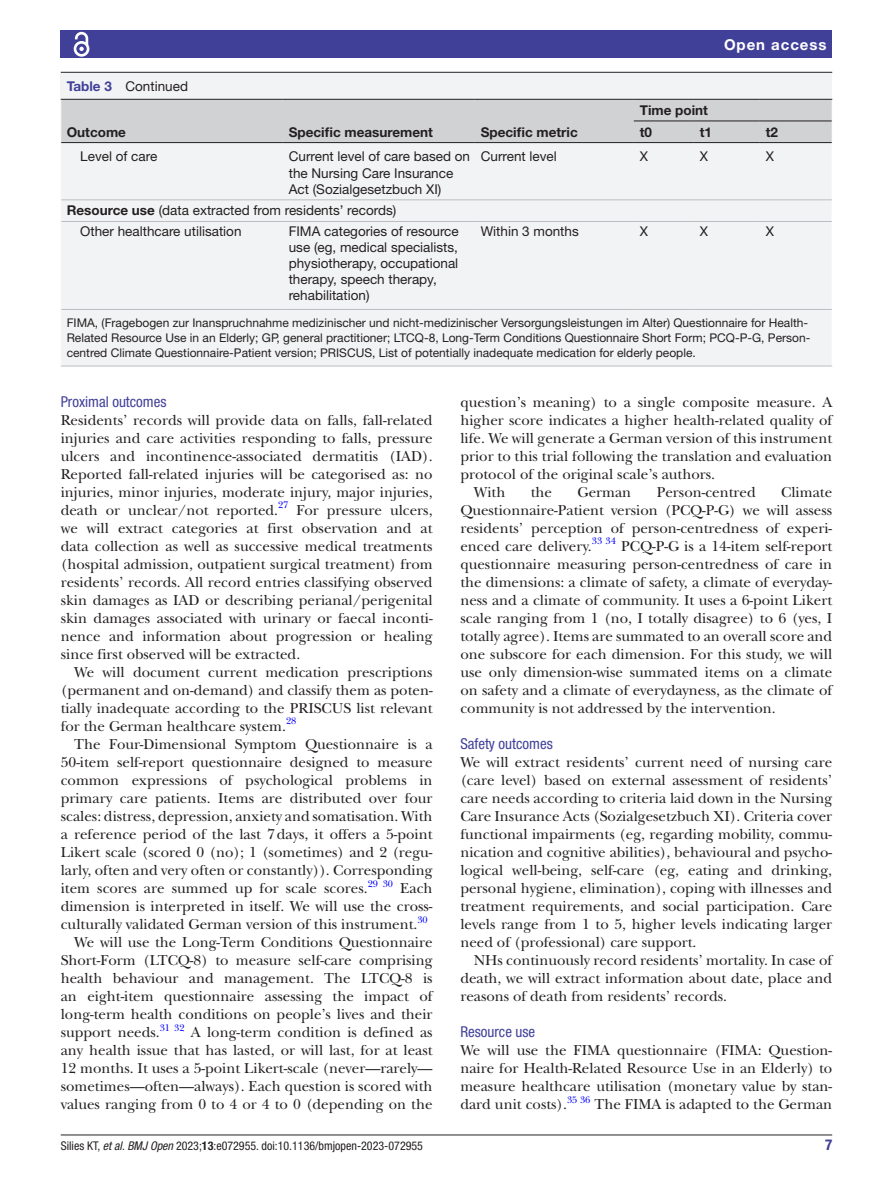
<style>
.page{position:relative;width:893px;height:1191px;background:#fff}
.page>*{position:absolute;margin:0;border:0;box-sizing:border-box;transform-origin:0 0}
.t1{font:15px/18px "New Baskerville";color:#231f20;text-align:justify}
.t2{font:condensed 15px "Helvetica Neue LT Std";color:#414099}
.t3{font:700 15px "Helvetica Neue LT Std";letter-spacing:.065em;color:#fff}
.t4{font:700 condensed 15px "Helvetica Neue LT Std";color:#414099}
.t5{font:13.5px/16.2px "Helvetica Neue LT Std";color:#231f20}
.t6{font:700 13.5px/21.6px "Helvetica Neue LT Std";color:#231f20}
.t7{font:12px/15px "Helvetica Neue LT Std";color:#231f20}
.t8{font:condensed 12px "Helvetica Neue LT Std";color:#231f20}
.t9{font:9.9px "New Baskerville";color:#00f}
.s1{font-weight:700;color:#414099}
.s2{font-weight:700}
.s3{font-style:italic}
</style>
<div class="page">
<hr style="left:61px;top:1134px;width:771px;height:1px;background:#231f20">
<div style="left:61px;top:31px;width:771px;height:27px;background:#414099"></div>
<svg style="left:73px;top:31px;width:17px;height:26px"></svg>
<div style="left:61px;top:91px;width:771px;height:275px;background:#f2f3f4"></div>
<hr style="left:283px;top:200px;width:192px;height:1px;background:#bcbdc0">
<hr style="left:475px;top:200px;width:159px;height:1px;background:#bcbdc0">
<hr style="left:634px;top:200px;width:60px;height:1px;background:#bcbdc0">
<hr style="left:694px;top:200px;width:66px;height:1px;background:#bcbdc0">
<hr style="left:760px;top:200px;width:72px;height:1px;background:#bcbdc0">
<hr style="left:61px;top:200px;width:222px;height:1px;background:#bcbdc0">
<hr style="left:61px;top:221px;width:222px;height:1px;background:#bcbdc0">
<hr style="left:283px;top:221px;width:192px;height:1px;background:#bcbdc0">
<hr style="left:283px;top:309px;width:192px;height:1px;background:#bcbdc0">
<hr style="left:475px;top:221px;width:159px;height:1px;background:#bcbdc0">
<hr style="left:475px;top:309px;width:159px;height:1px;background:#bcbdc0">
<hr style="left:634px;top:221px;width:60px;height:1px;background:#bcbdc0">
<hr style="left:634px;top:309px;width:60px;height:1px;background:#bcbdc0">
<hr style="left:694px;top:221px;width:66px;height:1px;background:#bcbdc0">
<hr style="left:694px;top:309px;width:66px;height:1px;background:#bcbdc0">
<hr style="left:760px;top:221px;width:72px;height:1px;background:#bcbdc0">
<hr style="left:760px;top:309px;width:72px;height:1px;background:#bcbdc0">
<hr style="left:61px;top:309px;width:222px;height:1px;background:#bcbdc0">
<hr style="left:61px;top:366px;width:222px;height:1px;background:#bcbdc0">
<hr style="left:283px;top:366px;width:192px;height:1px;background:#bcbdc0">
<hr style="left:475px;top:366px;width:159px;height:1px;background:#bcbdc0">
<hr style="left:634px;top:366px;width:60px;height:1px;background:#bcbdc0">
<hr style="left:694px;top:366px;width:66px;height:1px;background:#bcbdc0">
<hr style="left:760px;top:366px;width:72px;height:1px;background:#bcbdc0">
<div style="left:60px;top:99px;width:773px;height:44px;background:#d1d2d4"></div>
<div style="left:61px;top:73px;width:771px;height:18px;background:#f2f3f4"></div>
<hr style="left:61px;top:72px;width:771px;height:1px;background:#231f20">
<p class="t5" style="left:67px;top:78px;width:123px"><span class="s1">Table 3</span> Continued</p>
<p class="t6" style="left:67px;top:121px;width:61px">Outcome</p>
<p class="t6" style="left:289px;top:121px;width:146px">Specific measurement</p>
<p class="t6" style="left:481px;top:121px;width:98px">Specific metric</p>
<p class="t3" style="left:724px;top:35px;width:104px">Open access</p>
<p class="t6" style="left:640px;top:99px;width:70px">Time point t0</p>
<p class="t6" style="left:700px;top:121px;width:14px">t1</p>
<p class="t6" style="left:766px;top:121px;width:14px">t2</p>
<p class="t5" style="left:80px;top:148px;width:79px">Level of care</p>
<p class="t5" style="left:289px;top:148px;width:183px">Current level of care based on the Nursing Care Insurance<br>Act (Sozialgesetzbuch XI)</p>
<p class="t5" style="left:481px;top:148px;width:78px">Current level</p>
<p class="t5" style="left:640px;top:148px;width:10px">X</p>
<p class="t5" style="left:700px;top:148px;width:10px">X</p>
<p class="t5" style="left:766px;top:148px;width:10px">X</p>
<p class="t5" style="left:80px;top:200px;width:318px;line-height:20.1px;text-indent:-14px"><span class="s2">Resource use</span> (data extracted from residents’ records)<br>Other healthcare utilisation</p>
<p class="t5" style="left:289px;top:222px;width:172px">FIMA categories of resource use (eg, medical specialists, physiotherapy, occupational therapy, speech therapy, rehabilitation)</p>
<p class="t5" style="left:481px;top:222px;width:100px">Within 3 months</p>
<p class="t5" style="left:640px;top:222px;width:10px">X</p>
<p class="t5" style="left:700px;top:222px;width:10px">X</p>
<p class="t5" style="left:766px;top:222px;width:10px">X</p>
<p class="t7" style="left:67px;top:315px;width:745px">FIMA, (Fragebogen zur Inanspruchnahme medizinischer und nicht-medizinischer Versorgungsleistungen im Alter) Questionnaire for Health-<br>Related Resource Use in an Elderly; GP, general practitioner; LTCQ-8, Long-Term Conditions Questionnaire Short Form; PCQ-P-G, Person&shy;centred Climate Questionnaire-Patient version; PRISCUS, List of potentially inadequate medication for elderly people.</p>
<p class="t2" style="left:61px;top:393px;width:107px">Proximal outcomes</p>
<p class="t1" style="left:61px;top:411px;width:373px">Residents’ records will provide data on falls, fall-related injuries and care activities responding to falls, pressure ulcers and incontinence-associated dermatitis (IAD).<br>Reported fall-related injuries will be categorised as: no injuries, minor injuries, moderate injury, major injuries, death or unclear/not reported.<sup>27</sup></p>
<p class="t1" style="left:61px;top:501px;width:373px;text-indent:236px">For pressure ulcers, we will extract categories at first observation and at data collection as well as successive medical treatments (hospital admission, outpatient surgical treatment) from residents’ records. All record entries classifying observed skin damages as IAD or describing perianal/perigenital skin damages associated with urinary or faecal inconti&shy;nence and information about progression or healing since first observed will be extracted.</p>
<p class="t1" style="left:61px;top:663px;width:373px;text-indent:13px">We will document current medication prescriptions (permanent and on-demand) and classify them as poten&shy;tially inadequate according to the PRISCUS list relevant for the German healthcare system.<sup>28</sup></p>
<p class="t1" style="left:61px;top:735px;width:373px;text-indent:14px">The Four-Dimensional Symptom Questionnaire is a 50-item self-report questionnaire designed to measure common expressions of psychological problems in primary care patients. Items are distributed over four scales: distress, depression, anxiety and somatisation. With a reference period of the last 7days, it offers a 5-point Likert scale (scored 0 (no); 1 (sometimes) and 2 (regu&shy;larly, often and very often or constantly)). Corresponding item scores are summed up for scale scores.</p>
<p class="t9" style="left:368px;top:877px;width:27px">29 30</p>
<p class="t1" style="left:61px;top:879px;width:373px;text-indent:339px">Each dimension is interpreted in itself. We will use the cross&shy;culturally validated German version of this instrument.</p>
<p class="t9" style="left:417px;top:913px;width:12px">30</p>
<p class="t1" style="left:61px;top:933px;width:373px;text-indent:14px">We will use the Long-Term Conditions Questionnaire Short-Form (LTCQ-8) to measure self-care comprising health behaviour and management. The LTCQ-8 is an eight-item questionnaire assessing the impact of long-term health conditions on people’s lives and their support needs.</p>
<p class="t9" style="left:160px;top:1021px;width:26px">31 32</p>
<p class="t1" style="left:61px;top:1023px;width:373px;text-indent:130px">A long-term condition is defined as any health issue that has lasted, or will last, for at least 12 months. It uses a 5-point Likert-scale (never—rarely— sometimes—often—always). Each question is scored with values ranging from 0 to 4 or 4 to 0 (depending on the</p>
<p class="t1" style="left:460px;top:393px;width:373px">question’s meaning) to a single composite measure. A</p>
<p class="t1" style="left:460px;top:411px;width:373px">higher score indicates a higher health-related quality of</p>
<p class="t1" style="left:460px;top:429px;width:373px">life. We will generate a German version of this instrument</p>
<p class="t1" style="left:460px;top:447px;width:373px">prior to this trial following the translation and evaluation</p>
<p class="t1" style="left:460px;top:465px;width:256px">protocol of the original scale’s authors.</p>
<p class="t1" style="left:474px;top:483px;width:33px">With</p>
<p class="t1" style="left:531px;top:483px;width:23px">the</p>
<p class="t1" style="left:578px;top:483px;width:55px">German</p>
<p class="t1" style="left:657px;top:483px;width:101px">Person-centred</p>
<p class="t1" style="left:460px;top:483px;width:373px;text-indent:321px">Climate Questionnaire-Patient version (PCQ-P-G) we will assess residents’ perception of person-centredness of experi&shy;enced care delivery.<sup>33</sup> <sup>34</sup> PCQ-P-G is a 14-item self-report questionnaire measuring person-centredness of care in the dimensions: a climate of safety, a climate of everyday&shy;ness and a climate of community. It uses a 6-point Likert scale ranging from 1 (no, I totally disagree) to 6 (yes, I totally agree). Items are summated to an overall score and one subscore for each dimension. For this study, we will use only dimension-wise summated items on a climate on safety and a climate of everydayness, as the climate of community is not addressed by the intervention.</p>
<p class="t2" style="left:460px;top:735px;width:94px">Safety outcomes</p>
<p class="t1" style="left:460px;top:753px;width:373px">We will extract residents’ current need of nursing care (care level) based on external assessment of residents’ care needs according to criteria laid down in the Nursing Care Insurance Acts (Sozialgesetzbuch XI). Criteria cover functional impairments (eg, regarding mobility, commu&shy;nication and cognitive abilities), behavioural and psycho&shy;logical well-being, self-care (eg, eating and drinking, personal hygiene, elimination), coping with illnesses and treatment requirements, and social participation. Care levels range from 1 to 5, higher levels indicating larger need of (professional) care support.</p>
<p class="t1" style="left:460px;top:951px;width:373px;text-indent:14px">NHs continuously record residents’ mortality. In case of death, we will extract information about date, place and reasons of death from residents’ records.</p>
<p class="t2" style="left:460px;top:1023px;width:76px">Resource use</p>
<p class="t1" style="left:460px;top:1041px;width:373px">We will use the FIMA questionnaire (FIMA: Question&shy;naire for Health-Related Resource Use in an Elderly) to measure healthcare utilisation (monetary value by stan&shy;dard unit costs).</p>
<p class="t9" style="left:567px;top:1093px;width:25px">35 36</p>
<p class="t1" style="left:594px;top:1095px;width:239px">The FIMA is adapted to the German</p>
<p class="t8" style="left:61px;top:1138px;width:364px">Silies KT, <span class="s3">et al</span>. <span class="s3">BMJ Open</span> 2023;<span class="s2">13</span>:e072955. doi:10.1136/bmjopen-2023-072955</p>
<p class="t4" style="left:825px;top:1135px;width:9px">7</p>
</div>
